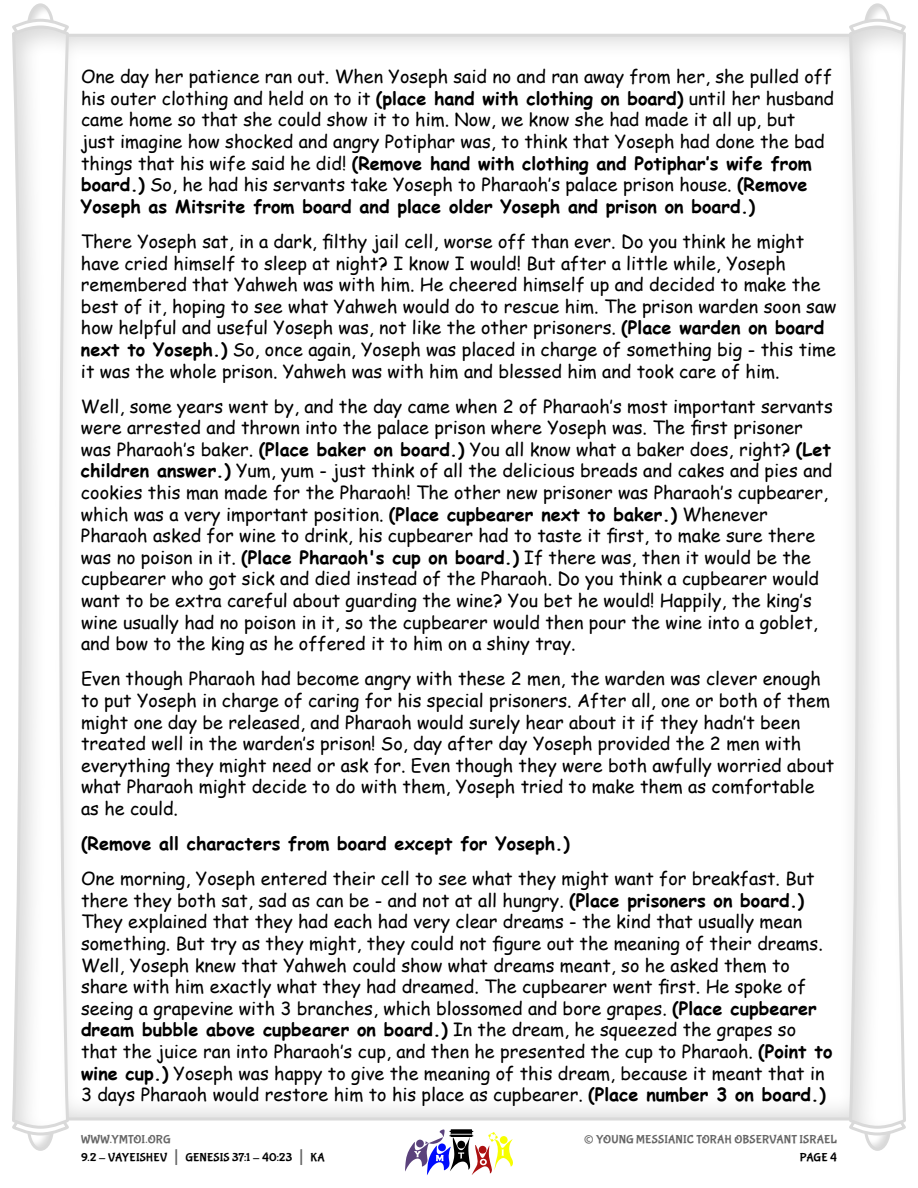
<style>
.page{position:relative;width:918px;height:1188px;background:#fff}
.page>*{position:absolute;margin:0;border:0;box-sizing:border-box;transform-origin:0 0}
.t1{font:27px "Bubblegum Sans";color:#666}
.t2{font:18px/21.6px "Comic Sans MS";color:#000}
.t3{font:700 18px "Comic Sans MS";color:#000}
.t4{font:12px/18px "Bubblegum Sans";letter-spacing:.01em;color:#000}
.t5{font:12px "Bubblegum Sans";letter-spacing:.01em;color:#666}
.s1{font-weight:700}
.s2{color:#666}
.s3{font-size:21px;color:#666}
</style>
<div class="page">
<svg style="left:405px;top:1129px;width:108px;height:46px"></svg>
<svg style="left:28px;top:1137px;width:25px;height:10px"></svg>
<div style="left:27px;top:1104px;width:27px;height:47px;border:3px solid #d9d9d9;border-radius:50%"></div>
<svg style="left:17px;top:1114px;width:55px;height:23px"></svg>
<svg style="left:28px;top:7px;width:25px;height:10px"></svg>
<div style="left:27px;top:3px;width:27px;height:48px;border:3px solid #d9d9d9;border-radius:50%"></div>
<svg style="left:18px;top:17px;width:45px;height:7px"></svg>
<svg style="left:12px;top:24px;width:58px;height:1106px"></svg>
<svg style="left:865px;top:1137px;width:25px;height:10px"></svg>
<div style="left:864px;top:1104px;width:27px;height:47px;border:3px solid #d9d9d9;border-radius:50%"></div>
<svg style="left:854px;top:1130px;width:47px;height:7px"></svg>
<svg style="left:865px;top:7px;width:25px;height:10px"></svg>
<div style="left:864px;top:3px;width:27px;height:48px;border:3px solid #d9d9d9;border-radius:50%"></div>
<svg style="left:846px;top:17px;width:54px;height:23px"></svg>
<svg style="left:848px;top:24px;width:58px;height:1106px"></svg>
<p class="t2" style="left:81px;top:65px;width:755px">One day her patience ran out. When Yoseph said no and ran away from her, she pulled off his outer clothing and held on to it <span class="s1">(place hand with clothing on board)</span> until her husband came home so that she could show it to him. Now, we know she had made it all up, but<br>just imagine how shocked and angry Potiphar was, to think that Yoseph had done the bad things that his wife said he did! <span class="s1">(Remove hand with clothing and Potiphar’s wife from board )</span> So, he had his servants take Yoseph to Pharaoh’s palace prison house. <span class="s1">(Remove Yoseph as Mitsrite from board and place older Yoseph and prison on board )</span></p>
<p class="t2" style="left:81px;top:230px;width:757px">There Yoseph sat, in a dark, filthy jail cell, worse off than ever. Do you think he might have cried himself to sleep at night? I know I would! But after a little while, Yoseph remembered that Yahweh was with him. He cheered himself up and decided to make the best of it, hoping to see what Yahweh would do to rescue him. The prison warden soon saw how helpful and useful Yoseph was, not like the other prisoners. <span class="s1">(Place warden on board next to Yoseph )</span> So, once again, Yoseph was placed in charge of something big - this time it was the whole prison. Yahweh was with him and blessed him and took care of him.</p>
<p class="t2" style="left:81px;top:395px;width:753px">Well, some years went by, and the day came when 2 of Pharaoh’s most important servants were arrested and thrown into the palace prison where Yoseph was. The first prisoner was Pharaoh’s baker. <span class="s1">(Place baker on board )</span> You all know what a baker does, right? <span class="s1">(Let children answer )</span> Yum, yum - just think of all the delicious breads and cakes and pies and cookies this man made for the Pharaoh! The other new prisoner was Pharaoh’s cupbearer, which was a very important position. <span class="s1">(Place cupbearer next to baker )</span> Whenever Pharaoh asked for wine to drink, his cupbearer had to taste it first, to make sure there was no poison in it. <span class="s1">(Place Pharaoh's cup on board )</span> If there was, then it would be the cupbearer who got sick and died instead of the Pharaoh. Do you think a cupbearer would want to be extra careful about guarding the wine? You bet he would! Happily, the king’s wine usually had no poison in it, so the cupbearer would then pour the wine into a goblet, and bow to the king as he offered it to him on a shiny tray.</p>
<p class="t2" style="left:81px;top:670px;width:755px">Even though Pharaoh had become angry with these 2 men, the warden was clever enough to put Yoseph in charge of caring for his special prisoners. After all, one or both of them might one day be released, and Pharaoh would surely hear about it if they hadn’t been treated well in the warden’s prison! So, day after day Yoseph provided the 2 men with everything they might need or ask for. Even though they were both awfully worried about what Pharaoh might decide to do with them, Yoseph tried to make them as comfortable as he could.</p>
<p class="t3" style="left:81px;top:836px;width:490px">(Remove all characters from board except for Yoseph )</p>
<p class="t2" style="left:81px;top:867px;width:753px">One morning, Yoseph entered their cell to see what they might want for breakfast. But there they both sat, sad as can be - and not at all hungry. <span class="s1">(Place prisoners on board )<br></span>They explained that they had each had very clear dreams - the kind that usually mean something. But try as they might, they could not figure out the meaning of their dreams.<br>Well, Yoseph knew that Yahweh could show what dreams meant, so he asked them to share with him exactly what they had dreamed. The cupbearer went first. He spoke of seeing a grapevine with 3 branches, which blossomed and bore grapes. <span class="s1">(Place cupbearer dream bubble above cupbearer on board )</span> In the dream, he squeezed the grapes so that the juice ran into Pharaoh’s cup, and then he presented the cup to Pharaoh. <span class="s1">(Point to wine cup )</span> Yoseph was happy to give the meaning of this dream, because it meant that in 3 days Pharaoh would restore him to his place as cupbearer. <span class="s1">(Place number 3 on board )</span></p>
<p class="t4" style="left:81px;top:1132px;width:245px"><span class="s2">WWW.YMTOI.ORG<br></span>9.2 - VAYEISHEV <span class="s3">|</span> GENESIS 37:1 - 40:23 <span class="s3">|</span> KA</p>
<h1 class="t1" style="left:584px;top:1128px;width:12px">©</h1>
<p class="t5" style="left:596px;top:1134px;width:242px">YOUNG MESSIANIC TORAH OBSERVANT ISRAEL</p>
<p class="t4" style="left:800px;top:1150px;width:39px">PAGE 4</p>
</div>
